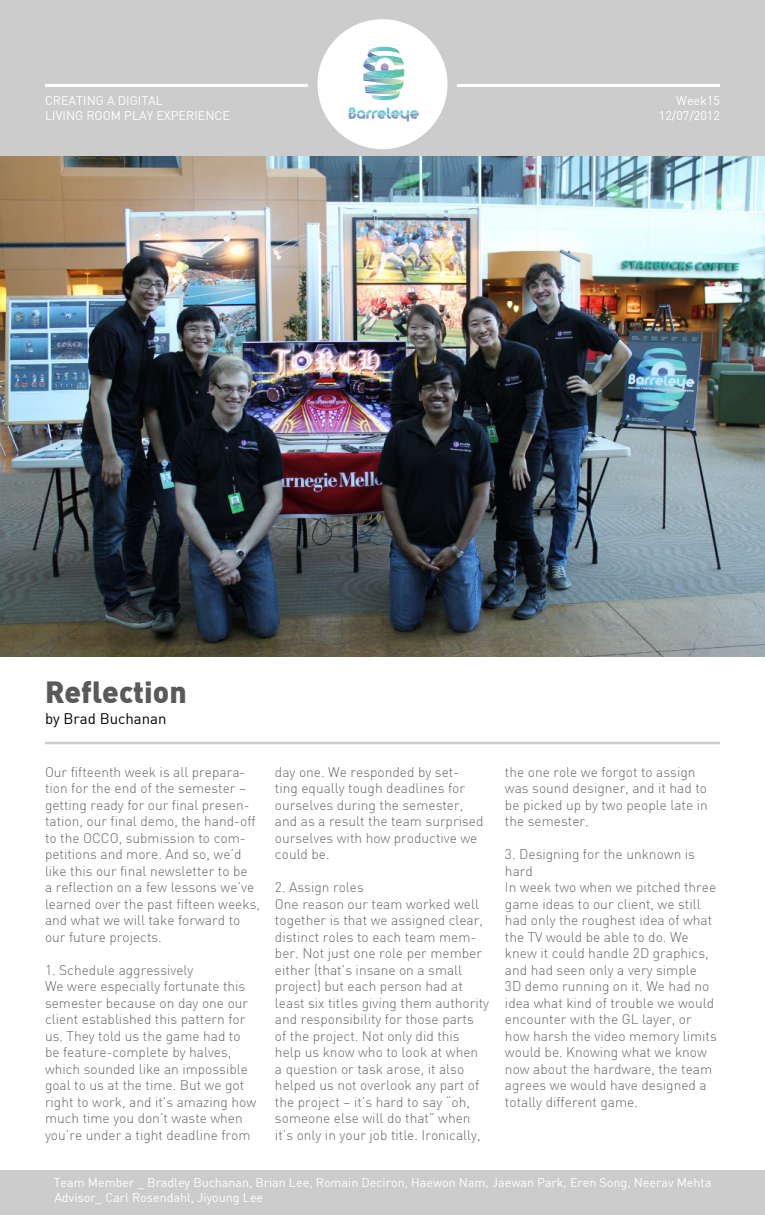
<style>
.page{position:relative;width:765px;height:1215px;background:#fff}
.page>*{position:absolute;margin:0;border:0;box-sizing:border-box;transform-origin:0 0}
.t1{font:30px "Dinbla";color:#58595b}
.t2{font:15px "Dinreg";color:#000}
.t3{font:13.75px/16.5px "Dinlig";color:#666767}
.t4{font:12.5px/15px "Dinreg";color:#fff}
</style>
<div class="page">
<div style="left:0;top:0;width:765px;height:372px;background:#ccc"></div>
<div style="left:0;top:1170px;width:765px;height:45px;background:#ccc"></div>
<img style="left:0;top:156px;width:765px;height:501px">
<hr style="left:45px;top:742px;width:675px;height:2px;background:#ccc">
<div style="left:317px;top:19px;width:131px;height:130px;background:#fff;border-radius:50%"></div>
<img style="left:369px;top:47px;width:30px;height:4px">
<img style="left:371px;top:97px;width:27px;height:3px">
<svg style="left:363px;top:51px;width:42px;height:46px"></svg>
<svg style="left:349px;top:107px;width:70px;height:15px"></svg>
<hr style="left:45px;top:84px;width:263px;height:2px;background:#fff">
<hr style="left:457px;top:84px;width:263px;height:2px;background:#fff">
<p class="t4" style="left:45px;top:93px;width:186px">CREATING A DIGITAL<br>LIVING ROOM PLAY EXPERIENCE</p>
<p class="t4" style="left:659px;top:93px;width:63px;text-align:right">Week15<br>12/07/2012</p>
<h1 class="t1" style="left:45px;top:672px;width:143px">Reflection</h1>
<p class="t2" style="left:45px;top:709px;width:123px">by Brad Buchanan</p>
<p class="t3" style="left:45px;top:764px;width:217px">Our fifteenth week is all prepara&shy;tion for the end of the semester – getting ready for our final presen&shy;tation, our final demo, the hand-off to the OCCO, submission to com&shy;petitions and more. And so, we’d like this our final newsletter to be<br>a reflection on a few lessons we’ve learned over the past fifteen weeks, and what we will take forward to our future projects.</p>
<p class="t3" style="left:45px;top:962px;width:213px">1. Schedule aggressively<br>We were especially fortunate this semester because on day one our client established this pattern for us. They told us the game had to be feature-complete by halves, which sounded like an impossible goal to us at the time. But we got right to work, and it’s amazing how much time you don’t waste when you’re under a tight deadline from</p>
<p class="t3" style="left:275px;top:764px;width:210px">day one. We responded by set&shy;ting equally tough deadlines for ourselves during the semester, and as a result the team surprised ourselves with how productive we could be.</p>
<p class="t3" style="left:275px;top:879px;width:216px">2. Assign roles<br>One reason our team worked well together is that we assigned clear, distinct roles to each team mem&shy;ber. Not just one role per member either (that’s insane on a small project) but each person had at least six titles giving them authority and responsibility for those parts<br>of the project. Not only did this help us know who to look at when<br>a question or task arose, it also helped us not overlook any part of the project – it’s hard to say “oh, someone else will do that” when it’s only in your job title. Ironically,</p>
<p class="t3" style="left:505px;top:764px;width:204px">the one role we forgot to assign was sound designer, and it had to be picked up by two people late in the semester.</p>
<p class="t3" style="left:505px;top:846px;width:213px">3. Designing for the unknown is hard<br>In week two when we pitched three game ideas to our client, we still had only the roughest idea of what the TV would be able to do. We knew it could handle 2D graphics, and had seen only a very simple<br>3D demo running on it. We had no idea what kind of trouble we would encounter with the GL layer, or how harsh the video memory limits would be. Knowing what we know now about the hardware, the team agrees we would have designed a totally different game.</p>
<p class="t4" style="left:54px;top:1175px;width:659px">Team Member _ Bradley Buchanan, Brian Lee, Romain Deciron, Haewon Nam, Jaewan Park, Eren Song, Neerav Mehta<br>Advisor_ Carl Rosendahl, Jiyoung Lee</p>
</div>
